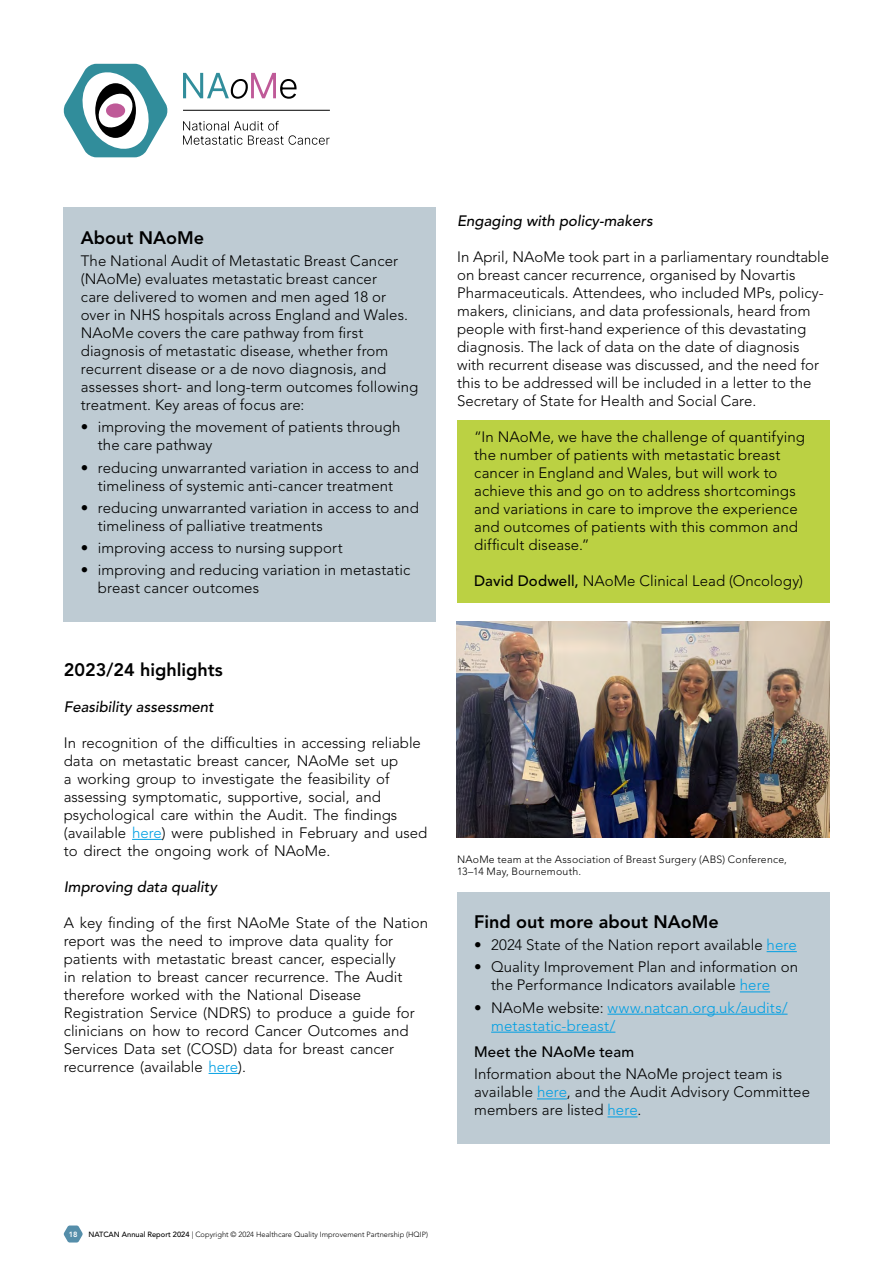
<style>
.page{position:relative;width:893px;height:1263px;background:#fff}
.page>*{position:absolute;margin:0;border:0;box-sizing:border-box;transform-origin:0 0}
.t1{font:800 18px "Avenir LT Pro";color:#000}
.t2{font:300 15px/18px "Avenir LT Pro";color:#000}
.t3{font:italic 500 15px "Avenir LT Pro";color:#000}
.t4{font:300 15px/18px "Avenir LT Pro";letter-spacing:.005em;color:#009fe3}
.t5{font:500 15px "Avenir LT Pro";letter-spacing:.01em;color:#000}
.t6{font:300 10.5px/12px "Avenir LT Pro";letter-spacing:.02em;color:#000}
.t7{font:300 7.5px "Avenir LT Pro";color:#000}
.t8{font:800 7.5px "Avenir LT Pro";color:#fff}
.s1{color:#009fe3}
.s2{font-weight:500}
.s3{color:#000}
</style>
<div class="page">
<svg style="left:64px;top:1225px;width:19px;height:17px"></svg>
<svg style="left:183px;top:73px;width:114px;height:26px"></svg>
<svg style="left:183px;top:121px;width:147px;height:24px"></svg>
<svg style="left:63px;top:64px;width:105px;height:93px"></svg>
<div style="left:106px;top:103px;width:19px;height:15px;background:#bf5a98;border-radius:50%"></div>
<hr style="left:183px;top:110px;width:147px;height:1px;background:#000">
<div style="left:64px;top:208px;width:372px;height:414px;background:#becbd3"></div>
<hr style="left:132px;top:839px;width:30px;height:1px;background:#009fe3">
<svg style="left:209px;top:1073px;width:29px;height:1px"></svg>
<img style="left:457px;top:622px;width:372px;height:216px">
<div style="left:457px;top:893px;width:372px;height:251px;background:#becbd3"></div>
<hr style="left:767px;top:951px;width:30px;height:1px;background:#009fe3">
<hr style="left:740px;top:992px;width:30px;height:1px;background:#009fe3">
<hr style="left:607px;top:1014px;width:180px;height:1px;background:#009fe3">
<hr style="left:491px;top:1032px;width:124px;height:1px;background:#009fe3">
<hr style="left:537px;top:1099px;width:30px;height:1px;background:#009fe3">
<hr style="left:607px;top:1117px;width:30px;height:1px;background:#009fe3">
<div style="left:457px;top:421px;width:372px;height:182px;background:#bbd143"></div>
<p class="t1" style="left:81px;top:227px;width:125px">About NAoMe</p>
<p class="t2" style="left:81px;top:252px;width:339px">The National Audit of Metastatic Breast Cancer (NAoMe) evaluates metastatic breast cancer<br>care delivered to women and men aged 18 or over in NHS hospitals across England and Wales.<br>NAoMe covers the care pathway from first diagnosis of metastatic disease, whether from recurrent disease or a de novo diagnosis, and assesses short- and long-term outcomes following treatment. Key areas of focus are:</p>
<p class="t2" style="left:98px;top:418px;width:304px;text-indent:-17px">• improving the movement of patients through the care pathway</p>
<p class="t2" style="left:81px;top:458px;width:340px;text-align:center">• reducing unwarranted variation in access to and timeliness of systemic anti-cancer treatment</p>
<p class="t2" style="left:98px;top:499px;width:323px;text-indent:-17px">• reducing unwarranted variation in access to and timeliness of palliative treatments</p>
<p class="t2" style="left:81px;top:539px;width:263px">• improving access to nursing support</p>
<p class="t2" style="left:98px;top:561px;width:314px;text-indent:-17px">• improving and reducing variation in metastatic breast cancer outcomes</p>
<p class="t1" style="left:64px;top:659px;width:160px">2023/24 highlights</p>
<p class="t3" style="left:64px;top:698px;width:151px">Feasibility assessment</p>
<p class="t2" style="left:64px;top:734px;width:365px">In recognition of the difficulties in accessing reliable data on metastatic breast cancer, NAoMe set up<br>a working group to investigate the feasibility of assessing symptomatic, supportive, social, and psychological care within the Audit. The findings (available <span class="s1">here</span>) were published in February and used to direct the ongoing work of NAoMe.</p>
<p class="t3" style="left:64px;top:878px;width:155px">Improving data quality</p>
<p class="t2" style="left:64px;top:914px;width:366px">A key finding of the first NAoMe State of the Nation report was the need to improve data quality for patients with metastatic breast cancer, especially<br>in relation to breast cancer recurrence. The Audit therefore worked with the National Disease Registration Service (NDRS) to produce a guide for clinicians on how to record Cancer Outcomes and Services Data set (COSD) data for breast cancer recurrence (available <span class="s1">here</span>).</p>
<p class="t3" style="left:457px;top:212px;width:197px">Engaging with policy-makers</p>
<p class="t2" style="left:457px;top:248px;width:374px">In April, NAoMe took part in a parliamentary roundtable on breast cancer recurrence, organised by Novartis Pharmaceuticals. Attendees, who included MPs, policy&shy;makers, clinicians, and data professionals, heard from people with first-hand experience of this devastating diagnosis. The lack of data on the date of diagnosis with recurrent disease was discussed, and the need for this to be addressed will be included in a letter to the Secretary of State for Health and Social Care.</p>
<p class="t2" style="left:474px;top:428px;width:332px">“In NAoMe, we have the challenge of quantifying the number of patients with metastatic breast cancer in England and Wales, but will work to achieve this and go on to address shortcomings and variations in care to improve the experience and outcomes of patients with this common and difficult disease.”</p>
<p class="t2" style="left:474px;top:572px;width:330px"><span class="s2">David Dodwell,</span> NAoMe Clinical Lead (Oncology)</p>
<p class="t6" style="left:457px;top:853px;width:331px">NAoMe team at the Association of Breast Surgery (ABS) Conference,<br>13–14 May, Bournemouth.</p>
<p class="t1" style="left:474px;top:911px;width:246px">Find out more about NAoMe</p>
<p class="t2" style="left:474px;top:936px;width:324px">• 2024 State of the Nation report available <span class="s1">here</span></p>
<p class="t2" style="left:491px;top:958px;width:308px;text-indent:-17px">• Quality Improvement Plan and information on the Performance Indicators available <span class="s1">here</span></p>
<p class="t4" style="left:491px;top:998px;width:298px;text-indent:-17px"><span class="s3">• NAoMe website:</span> www.natcan.org.uk/audits/ metastatic-breast/</p>
<p class="t5" style="left:474px;top:1043px;width:162px">Meet the NAoMe team</p>
<p class="t2" style="left:474px;top:1065px;width:337px">Information about the NAoMe project team is available <span class="s1">here</span>, and the Audit Advisory Committee members are listed <span class="s1">here</span>.</p>
<p class="t8" style="left:69px;top:1230px;width:10px">18</p>
<p class="t7" style="left:89px;top:1230px;width:341px"><span class="s2">NATCAN Annual Report 2024</span> | Copyright © 2024 Healthcare Quality Improvement Partnership (HQIP)</p>
</div>
